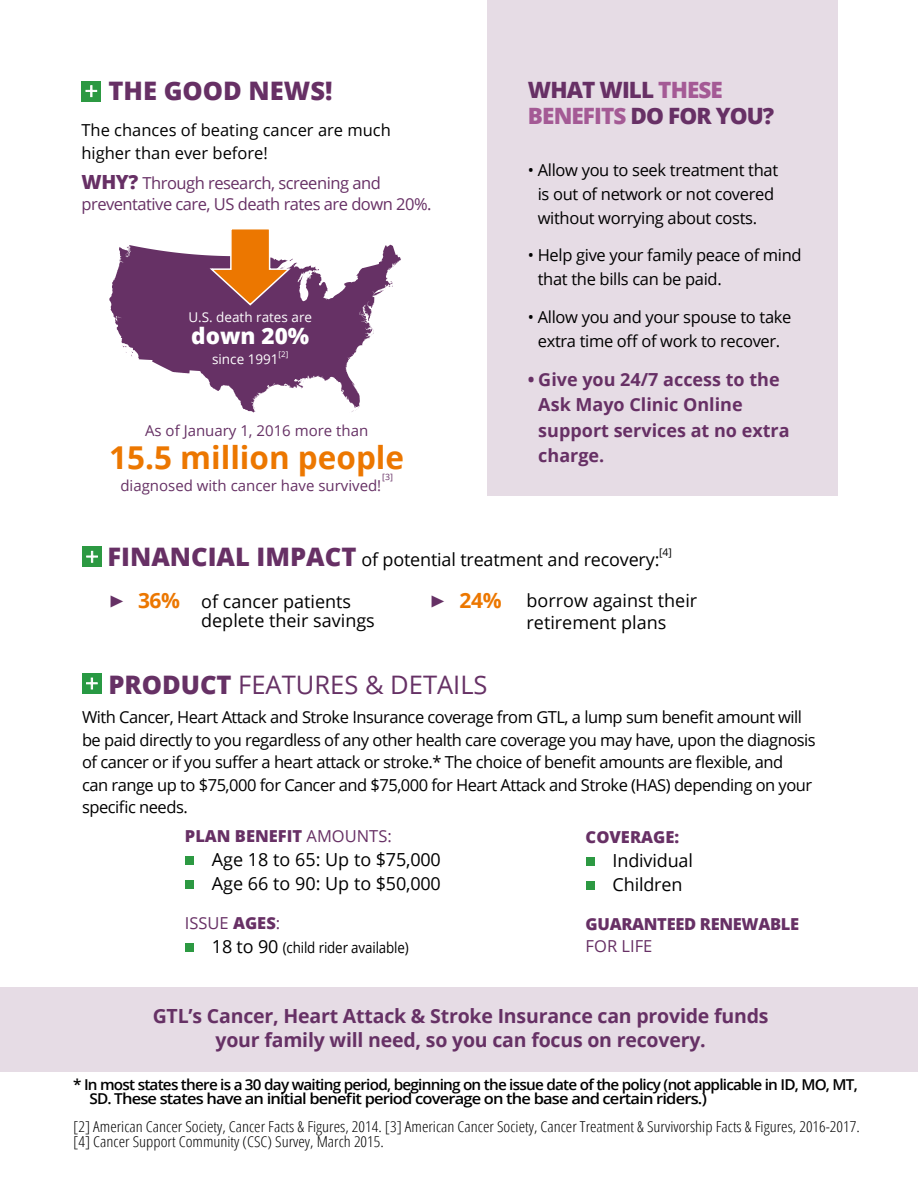
<style>
.page{position:relative;width:918px;height:1188px;background:#fff}
.page>*{position:absolute;margin:0;border:0;box-sizing:border-box;transform-origin:0 0}
.t1{font:700 31.5px "Open Sans";color:#ec7700}
.t2{font:25.5px "Open Sans";color:#663165}
.t3{font:800 25.5px "Open Sans";color:#673065}
.t4{font:800 22.5px/25.5px "Open Sans";letter-spacing:-.04em;color:#673065}
.t5{font:800 22.5px "Open Sans";color:#fff}
.t6{font:700 21px "Open Sans";color:#ec7700}
.t7{font:700 19.5px/24px "Open Sans";letter-spacing:-.01em;color:#663165;text-align:center}
.t8{font:18px/24px "Open Sans";color:#000}
.t9{font:700 18px/25.5px "Open Sans";color:#673065}
.t10{font:16.5px/24px "Open Sans";letter-spacing:-.03em;color:#000}
.t11{font:16.5px/21px "Open Sans";letter-spacing:-.03em;color:#673065}
.t12{font:16.5px/22.5px "Open Sans";color:#000}
.t13{font:800 16.5px "Open Sans";color:#673065}
.t14{font:800 16.5px "Open Sans";letter-spacing:-.02em;color:#673065}
.t15{font:600 15px/14.2px "Open Sans";letter-spacing:-.05em;color:#000}
.t16{font:300 condensed 15px/14.2px "Open Sans";color:#000;scale:1.1 1}
.t17{font:15px "Open Sans";color:#663165}
.t18{font:15px "Open Sans";letter-spacing:-.01em;color:#000;scale:.89 1}
.t19{font:13.5px "Open Sans";color:#fff}
.t20{font:10.5px "Open Sans";color:#000}
.t21{font:8.7px "Open Sans";color:#663165}
.t22{font:7.8px "Open Sans";color:#fff}
.s1{font-weight:800;font-size:19.5px}
.s2{color:#a45a95}
.s3{font-weight:800;font-size:25.5px;color:#673065}
.s4{font-family:"Minion Pro";font-weight:400;font-size:25.5px;color:#663165}
.s5{font-weight:800}
.s6{font-weight:400}
.s7{font-size:18px}
</style>
<div class="page">
<div style="left:487px;top:0;width:351px;height:496px;background:#e6dce5"></div>
<div style="left:0;top:987px;width:918px;height:84px;background:#e6dce5"></div>
<svg style="left:109px;top:245px;width:292px;height:168px;fill:#663165"></svg>
<svg style="left:208px;top:229px;width:85px;height:78px"></svg>
<div style="left:81px;top:81px;width:20px;height:20px;background:#2c9942"></div>
<svg style="left:85px;top:85px;width:13px;height:12px"></svg>
<div style="left:82px;top:547px;width:20px;height:20px;background:#2c9942"></div>
<svg style="left:86px;top:550px;width:12px;height:13px"></svg>
<div style="left:82px;top:673px;width:20px;height:21px;background:#289943"></div>
<svg style="left:86px;top:677px;width:12px;height:13px"></svg>
<div style="left:185px;top:856px;width:9px;height:9px;background:#2c9942"></div>
<div style="left:185px;top:880px;width:9px;height:9px;background:#2c9942"></div>
<div style="left:185px;top:943px;width:9px;height:9px;background:#2c9942"></div>
<div style="left:586px;top:857px;width:8px;height:9px;background:#2c9942"></div>
<div style="left:586px;top:881px;width:8px;height:9px;background:#2c9942"></div>
<h2 class="t3" style="left:108px;top:72px;width:225px">THE GOOD NEWS!</h2>
<p class="t12" style="left:81px;top:119px;width:311px">The chances of beating cancer are much higher than ever before!</p>
<p class="t11" style="left:81px;top:172px;width:352px"><span class="s1">WHY?</span> Through research, screening and preventative care, US death rates are down 20%.</p>
<p class="t19" style="left:188px;top:308px;width:125px">U.S. death rates are</p>
<h3 class="t5" style="left:191px;top:319px;width:119px">down 20%</h3>
<p class="t19" style="left:212px;top:350px;width:68px">since 1991</p>
<p class="t22" style="left:279px;top:349px;width:11px">[2]</p>
<p class="t17" style="left:145px;top:420px;width:225px">As of January 1, 2016 more than</p>
<h1 class="t1" style="left:109px;top:435px;width:297px">15.5 million people</h1>
<p class="t17" style="left:120px;top:475px;width:262px">diagnosed with cancer have survived!</p>
<p class="t21" style="left:382px;top:471px;width:12px">[3]</p>
<h3 class="t4" style="left:528px;top:76px;width:248px">WHAT WILL <span class="s2">THESE<br>BENEFITS</span> DO FOR YOU?</h3>
<p class="t10" style="left:538px;top:157px;width:242px;text-indent:-10px">• Allow you to seek treatment that is out of network or not covered without worrying about costs.</p>
<p class="t10" style="left:538px;top:243px;width:265px;text-indent:-10px">• Help give your family peace of mind that the bills can be paid.</p>
<p class="t10" style="left:528px;top:304px;width:265px;text-align:center">• Allow you and your spouse to take extra time off of work to recover.</p>
<p class="t9" style="left:538px;top:366px;width:253px;text-indent:-10px">• Give you 24/7 access to the<br>Ask Mayo Clinic Online support services at no extra charge.</p>
<p class="t8" style="left:108px;top:547px;width:553px"><span class="s3">FINANCIAL IMPACT</span> of potential treatment and recovery:</p>
<p class="t20" style="left:659px;top:545px;width:14px">[4]</p>
<p class="t8" style="left:201px;top:591px;width:175px;line-height:19.5px">of cancer patients deplete their savings</p>
<p class="t8" style="left:527px;top:589px;width:172px;line-height:22.5px">borrow against their retirement plans</p>
<p class="t6" style="left:109px;top:586px;width:73px"><span class="s4">▶</span> 36%</p>
<p class="t6" style="left:430px;top:586px;width:73px"><span class="s4">▶</span> 24%</p>
<h2 class="t2" style="left:108px;top:667px;width:381px"><span class="s5">PRODUCT</span> FEATURES &amp; DETAILS</h2>
<p class="t10" style="left:82px;top:706px;width:735px;line-height:22.5px">With Cancer, Heart Attack and Stroke Insurance coverage from GTL, a lump sum benefit amount will be paid directly to you regardless of any other health care coverage you may have, upon the diagnosis of cancer or if you suffer a heart attack or stroke.* The choice of benefit amounts are flexible, and<br>can range up to $75,000 for Cancer and $75,000 for Heart Attack and Stroke (HAS) depending on your specific needs.</p>
<p class="t13" style="left:185px;top:823px;width:208px">PLAN BENEFIT <span class="s6">AMOUNTS:</span></p>
<p class="t8" style="left:212px;top:847px;width:231px">Age 18 to 65: Up to $75,000<br>Age 66 to 90: Up to $50,000</p>
<p class="t11" style="left:185px;top:912px;width:97px">ISSUE <span class="s5">AGES</span>:</p>
<p class="t18" style="left:212px;top:937px;width:223px"><span class="s7">18 to 90</span> (child rider available)</p>
<p class="t13" style="left:586px;top:824px;width:95px">COVERAGE:</p>
<p class="t8" style="left:613px;top:848px;width:82px">Individual<br>Children</p>
<p class="t14" style="left:586px;top:911px;width:215px">GUARANTEED RENEWABLE</p>
<p class="t11" style="left:586px;top:935px;width:68px">FOR LIFE</p>
<p class="t7" style="left:153px;top:1004px;width:617px">GTL’s Cancer, Heart Attack &amp; Stroke Insurance can provide funds your family will need, so you can focus on recovery.</p>
<p class="t15" style="left:89px;top:1077px;width:770px;text-indent:-16px">* In most states there is a 30 day waiting period, beginning on the issue date of the policy (not applicable in ID, MO, MT,<br>SD. These states have an initial benefit period coverage on the base and certain riders.)</p>
<p class="t16" style="left:73px;top:1119px;width:717px">[2] American Cancer Society, Cancer Facts &amp; Figures, 2014. [3] American Cancer Society, Cancer Treatment &amp; Survivorship Facts &amp; Figures, 2016-2017. [4] Cancer Support Community (CSC) Survey, March 2015.</p>
</div>
